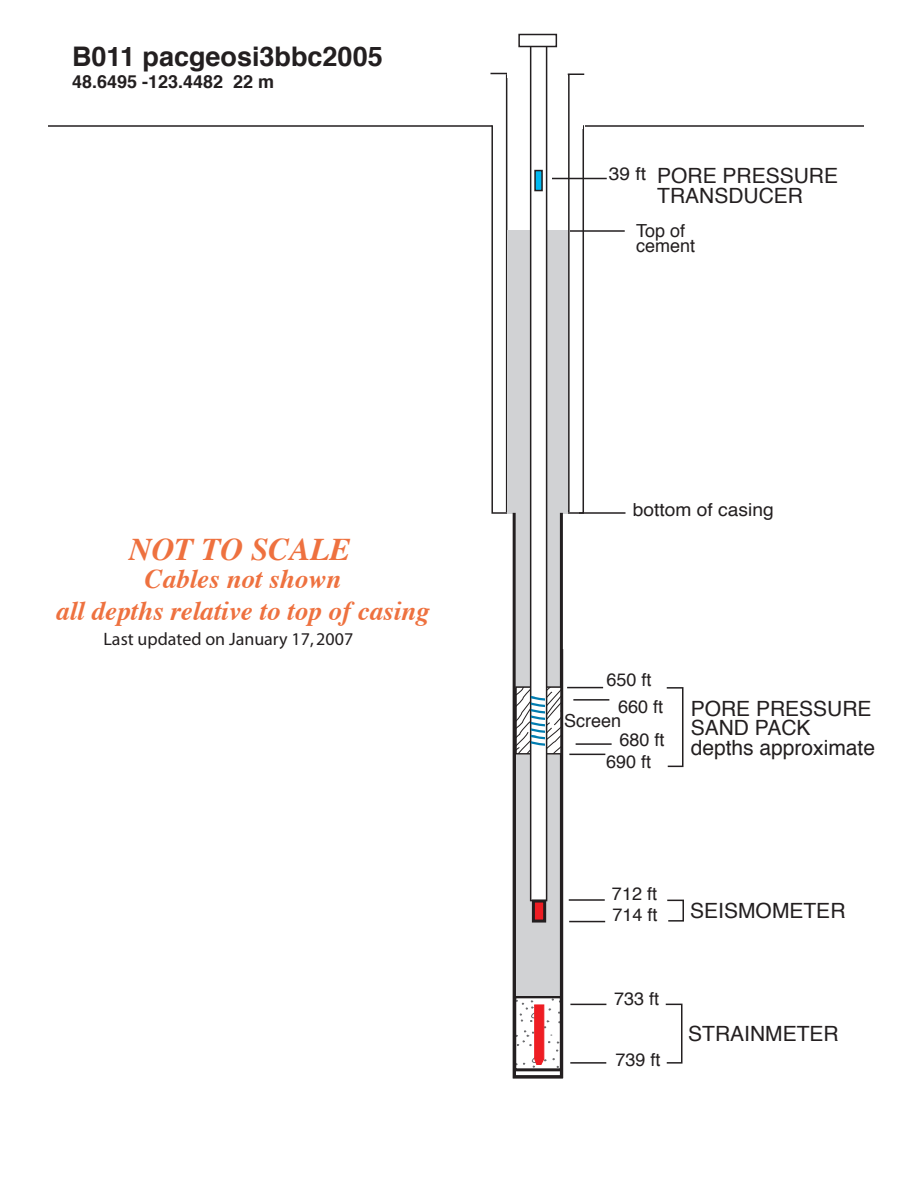
<style>
.page{position:relative;width:918px;height:1188px;background:#fff}
.page>*{position:absolute;margin:0;border:0;box-sizing:border-box;transform-origin:0 0}
.t1{font:italic 700 31.5px "Times";color:#ee713f}
.t2{font:italic 700 27px/32.4px "Times";color:#ee713f;text-align:center}
.t3{font:700 27px "Helvetica";color:#231f20}
.t4{font:21px/19.5px "Helvetica";color:#231f20}
.t5{font:18px/14.5px "Helvetica";color:#231f20}
.t6{font:18px "Myriad";color:#231f20}
.t7{font:700 18px "Helvetica";color:#231f20}
.t8{font:18px "Helvetica";color:#231f20;scale:1.07 1}
</style>
<div class="page">
<div style="left:491px;top:125px;width:93px;height:389px;border:2px solid #231f20"></div>
<div style="left:493px;top:123px;width:90px;height:5px;background:#fff"></div>
<div style="left:506px;top:74px;width:64px;height:438px;border:2px solid #231f20"></div>
<div style="left:507px;top:72px;width:61px;height:5px;background:#fff"></div>
<hr style="left:570px;top:1062px;width:36px;height:2px;background:#231f20">
<hr style="left:570px;top:1004px;width:36px;height:1px;background:#231f20">
<svg style="left:665px;top:1003px;width:18px;height:61px"></svg>
<hr style="left:569px;top:899px;width:36px;height:2px;background:#231f20">
<hr style="left:569px;top:921px;width:36px;height:1px;background:#231f20">
<div style="left:507px;top:230px;width:61px;height:284px;background:#d1d2d4"></div>
<svg style="left:512px;top:510px;width:52px;height:569px"></svg>
<svg style="left:518px;top:689px;width:41px;height:63px"></svg>
<div style="left:515px;top:686px;width:47px;height:69px;border:2px solid #231f20"></div>
<div style="left:530px;top:39px;width:17px;height:862px;background:#fff;border:2px solid #231f20"></div>
<svg style="left:532px;top:697px;width:13px;height:49px"></svg>
<hr style="left:573px;top:699px;width:36px;height:2px;background:#231f20">
<hr style="left:576px;top:743px;width:36px;height:2px;background:#231f20">
<hr style="left:569px;top:754px;width:36px;height:1px;background:#231f20">
<hr style="left:567px;top:687px;width:36px;height:1px;background:#231f20">
<svg style="left:667px;top:899px;width:17px;height:23px"></svg>
<svg style="left:666px;top:687px;width:18px;height:81px"></svg>
<hr style="left:48px;top:125px;width:444px;height:2px;background:#231f20">
<hr style="left:585px;top:125px;width:279px;height:2px;background:#231f20">
<hr style="left:579px;top:512px;width:47px;height:2px;background:#231f20">
<hr style="left:570px;top:230px;width:55px;height:2px;background:#231f20">
<svg style="left:490px;top:73px;width:17px;height:1px"></svg>
<svg style="left:568px;top:74px;width:16px;height:1px"></svg>
<div style="left:518px;top:34px;width:39px;height:13px;background:#fff;border:2px solid #231f20"></div>
<div style="left:532px;top:900px;width:14px;height:23px;background:#ee1d23;border:3px solid #231f20"></div>
<div style="left:534px;top:170px;width:9px;height:21px;background:#00b8f0;border:2px solid #231f20"></div>
<hr style="left:552px;top:178px;width:55px;height:1px;background:#231f20">
<p class="t3" style="left:72px;top:35px;width:312px">B011 pacgeosi3bbc2005</p>
<p class="t7" style="left:72px;top:67px;width:204px">48.6495 -123.4482 22 m</p>
<h1 class="t1" style="left:129px;top:519px;width:223px">NOT TO SCALE</h1>
<p class="t2" style="left:56px;top:560px;width:375px">Cables not shown<br>all depths relative to top of casing</p>
<p class="t6" style="left:104px;top:630px;width:251px">Last updated on January 17, 2007</p>
<p class="t8" style="left:609px;top:160px;width:36px">39 ft</p>
<p class="t4" style="left:657px;top:167px;width:182px">PORE PRESSURE<br>TRANSDUCER</p>
<p class="t5" style="left:636px;top:223px;width:61px;line-height:15px">Top of cement</p>
<p class="t8" style="left:633px;top:496px;width:133px">bottom of casing</p>
<p class="t5" style="left:607px;top:673px;width:47px">650 ft</p>
<p class="t5" style="left:564px;top:700px;width:100px;text-indent:54px">660 ft<br>Screen</p>
<p class="t5" style="left:620px;top:733px;width:47px">680 ft</p>
<p class="t5" style="left:606px;top:755px;width:47px">690 ft</p>
<p class="t4" style="left:691px;top:699px;width:186px">PORE PRESSURE<br>SAND PACK depths approximate</p>
<p class="t5" style="left:612px;top:887px;width:47px">712 ft</p>
<p class="t5" style="left:613px;top:908px;width:47px">714 ft</p>
<p class="t5" style="left:614px;top:992px;width:47px">733 ft</p>
<p class="t5" style="left:616px;top:1053px;width:47px">739 ft</p>
<p class="t4" style="left:690px;top:901px;width:157px">SEISMOMETER</p>
<p class="t4" style="left:688px;top:1024px;width:152px">STRAINMETER</p>
</div>
